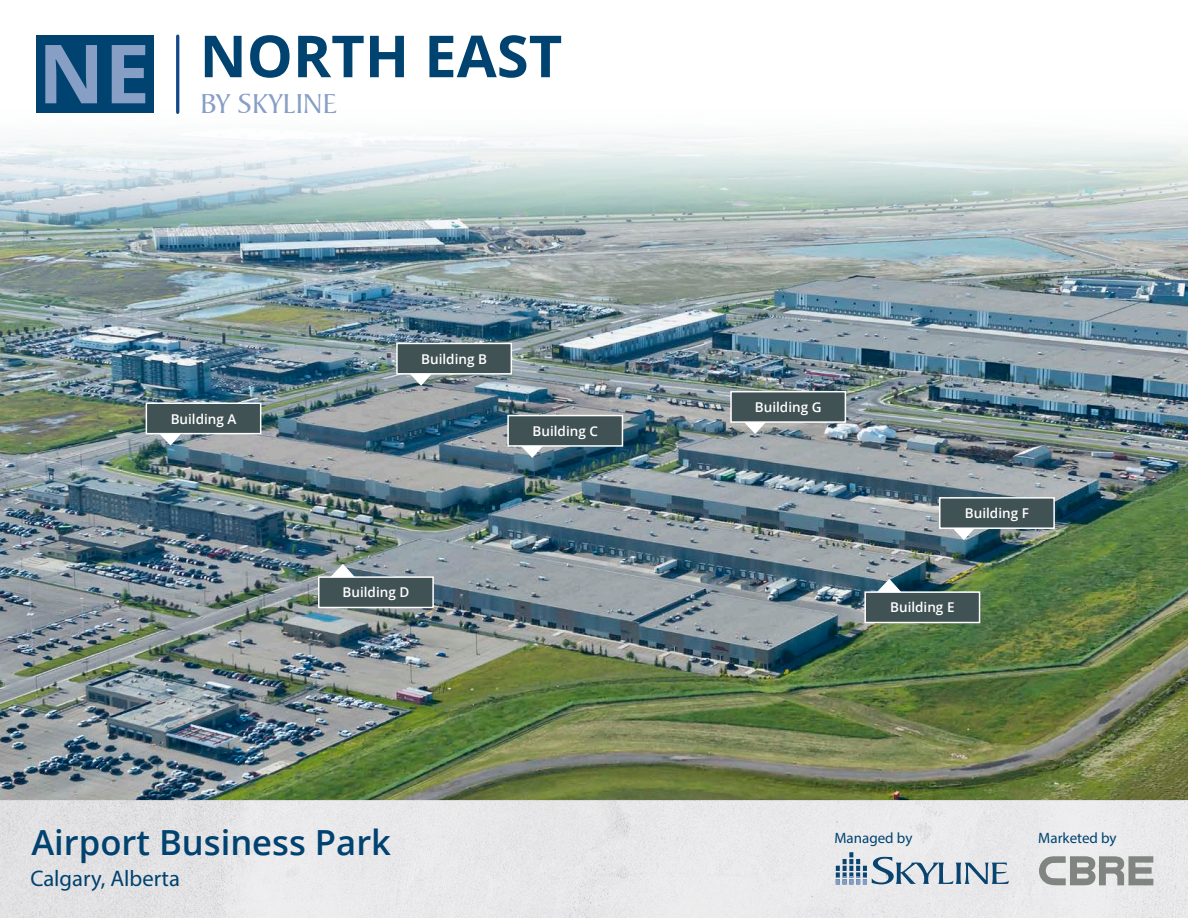
<style>
.page{position:relative;width:1188px;height:918px;background:#fff}
.page>*{position:absolute;margin:0;border:0;box-sizing:border-box;transform-origin:0 0}
.t1{font:700 81.6px "Open Sans";color:#879fc5}
.t2{font:700 58.05px "Open Sans";color:#004270}
.t3{font:600 34.65px "Open Sans";color:#004270}
.t4{font:29.4px "Baker Signet BT";color:#879fc5}
.t5{font:22.65px "Myriad Pro";color:#004270}
.t6{font:15px "Myriad Pro";color:#004270}
.t7{font:600 13.5px "Open Sans";color:#fff}
</style>
<div class="page">
<img style="left:0;top:101px;width:1188px;height:817px">
<svg style="left:1039px;top:856px;width:114px;height:29px;background:#a9acaa"></svg>
<svg style="left:836px;top:852px;width:173px;height:32px;background:#b2c0cd"></svg>
<hr style="left:176px;top:36px;width:3px;height:76px;background:#15488a">
<div style="left:36px;top:35px;width:118px;height:78px;background:#004270"></div>
<svg style="left:329px;top:564px;width:27px;height:12px"></svg>
<div style="left:318px;top:576px;width:116px;height:32px;background:#415255;border:2px solid #fff"></div>
<svg style="left:519px;top:447px;width:26px;height:11px"></svg>
<div style="left:507px;top:415px;width:116px;height:32px;background:#415255;border:2px solid #fff"></div>
<svg style="left:408px;top:375px;width:26px;height:11px"></svg>
<div style="left:396px;top:343px;width:116px;height:32px;background:#415255;border:2px solid #fff"></div>
<svg style="left:157px;top:434px;width:27px;height:12px"></svg>
<div style="left:146px;top:402px;width:115px;height:32px;background:#415255;border:2px solid #fff"></div>
<svg style="left:742px;top:423px;width:26px;height:11px"></svg>
<div style="left:730px;top:391px;width:116px;height:32px;background:#415255;border:2px solid #fff"></div>
<svg style="left:950px;top:529px;width:27px;height:11px"></svg>
<div style="left:939px;top:497px;width:116px;height:32px;background:#415255;border:2px solid #fff"></div>
<svg style="left:876px;top:579px;width:26px;height:12px"></svg>
<div style="left:864px;top:591px;width:116px;height:32px;background:#415255;border:2px solid #fff"></div>
<p class="t1" style="left:38px;top:16px;width:114px">NE</p>
<p class="t2" style="left:200px;top:15px;width:364px">NORTH EAST</p>
<p class="t4" style="left:201px;top:86px;width:138px">BY SKYLINE</p>
<p class="t7" style="left:171px;top:409px;width:67px">Building A</p>
<p class="t7" style="left:421px;top:350px;width:67px">Building B</p>
<p class="t7" style="left:533px;top:422px;width:67px">Building C</p>
<p class="t7" style="left:343px;top:583px;width:68px">Building D</p>
<p class="t3" style="left:31px;top:818px;width:361px">Airport Business Park</p>
<p class="t5" style="left:30px;top:864px;width:151px">Calgary, Alberta</p>
<p class="t7" style="left:755px;top:398px;width:68px">Building G</p>
<p class="t7" style="left:965px;top:504px;width:65px">Building F</p>
<p class="t7" style="left:890px;top:598px;width:66px">Building E</p>
<p class="t6" style="left:834px;top:828px;width:79px">Managed by</p>
<p class="t6" style="left:1038px;top:828px;width:80px">Marketed by</p>
</div>
